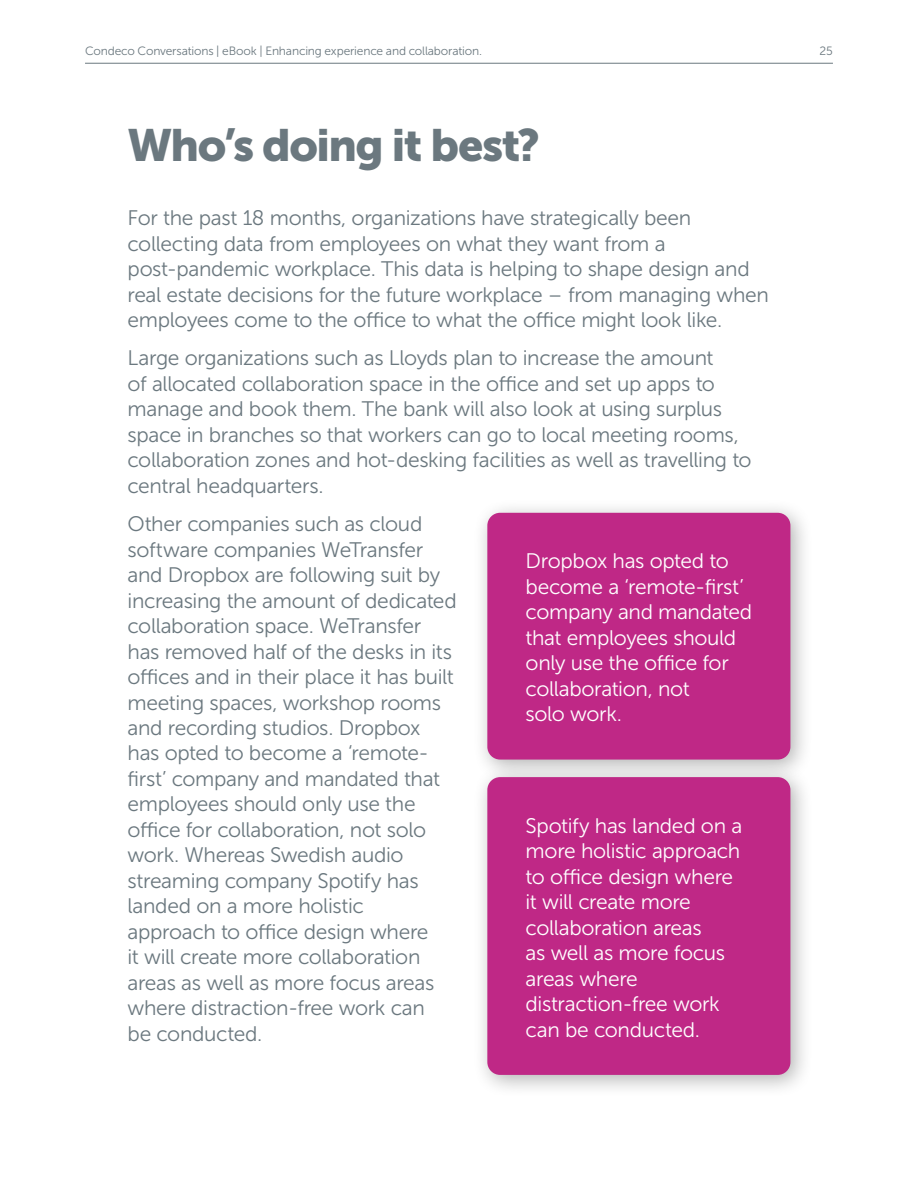
<style>
.page{position:relative;width:918px;height:1188px;background:#fff}
.page>*{position:absolute;margin:0;border:0;box-sizing:border-box;transform-origin:0 0}
.t1{font:45px "Museo Sans 900";letter-spacing:-.035em;color:#6b787f}
.t2{font:21px/25.5px "Museo Sans 300";letter-spacing:-.015em;color:#6b787f}
.t3{font:21px/25.5px "Museo Sans 300";letter-spacing:-.015em;color:#fff}
.t4{font:12px "Museo Sans 300";letter-spacing:-.015em;color:#6b787f}
</style>
<div class="page">
<div style="left:472px;top:498px;width:342px;height:285px;background:#000;opacity:.3"></div>
<div style="left:487px;top:513px;width:303px;height:247px;background:#bf2886;border-radius:13px"></div>
<div style="left:472px;top:762px;width:342px;height:336px;background:#000;opacity:.3"></div>
<div style="left:487px;top:777px;width:303px;height:298px;background:#bf2886;border-radius:13px"></div>
<hr style="left:85px;top:63px;width:748px;height:1px;background:#6b787f">
<p class="t4" style="left:85px;top:44px;width:399px">Condeco Conversations | eBook | Enhancing experience and collaboration.</p>
<p class="t4" style="left:820px;top:44px;width:15px">25</p>
<h1 class="t1" style="left:128px;top:120px;width:414px">Who’s doing it best?</h1>
<p class="t2" style="left:128px;top:205px;width:643px">For the past 18 months, organizations have strategically been collecting data from employees on what they want from a post-pandemic workplace. This data is helping to shape design and real estate decisions for the future workplace – from managing when employees come to the office to what the office might look like.</p>
<p class="t2" style="left:128px;top:345px;width:626px">Large organizations such as Lloyds plan to increase the amount<br>of allocated collaboration space in the office and set up apps to manage and book them. The bank will also look at using surplus space in branches so that workers can go to local meeting rooms, collaboration zones and hot-desking facilities as well as travelling to central headquarters.</p>
<p class="t2" style="left:128px;top:511px;width:331px">Other companies such as cloud software companies WeTransfer and Dropbox are following suit by increasing the amount of dedicated collaboration space. WeTransfer has removed half of the desks in its offices and in their place it has built meeting spaces, workshop rooms and recording studios. Dropbox has opted to become a ‘remote&shy;first’ company and mandated that employees should only use the office for collaboration, not solo work. Whereas Swedish audio streaming company Spotify has landed on a more holistic approach to office design where<br>it will create more collaboration areas as well as more focus areas where distraction-free work can<br>be conducted.</p>
<p class="t3" style="left:526px;top:548px;width:228px">Dropbox has opted to become a ‘remote-first’ company and mandated that employees should only use the office for collaboration, not<br>solo work.</p>
<p class="t3" style="left:526px;top:813px;width:218px">Spotify has landed on a more holistic approach to office design where it will create more collaboration areas<br>as well as more focus areas where distraction-free work can be conducted.</p>
</div>
